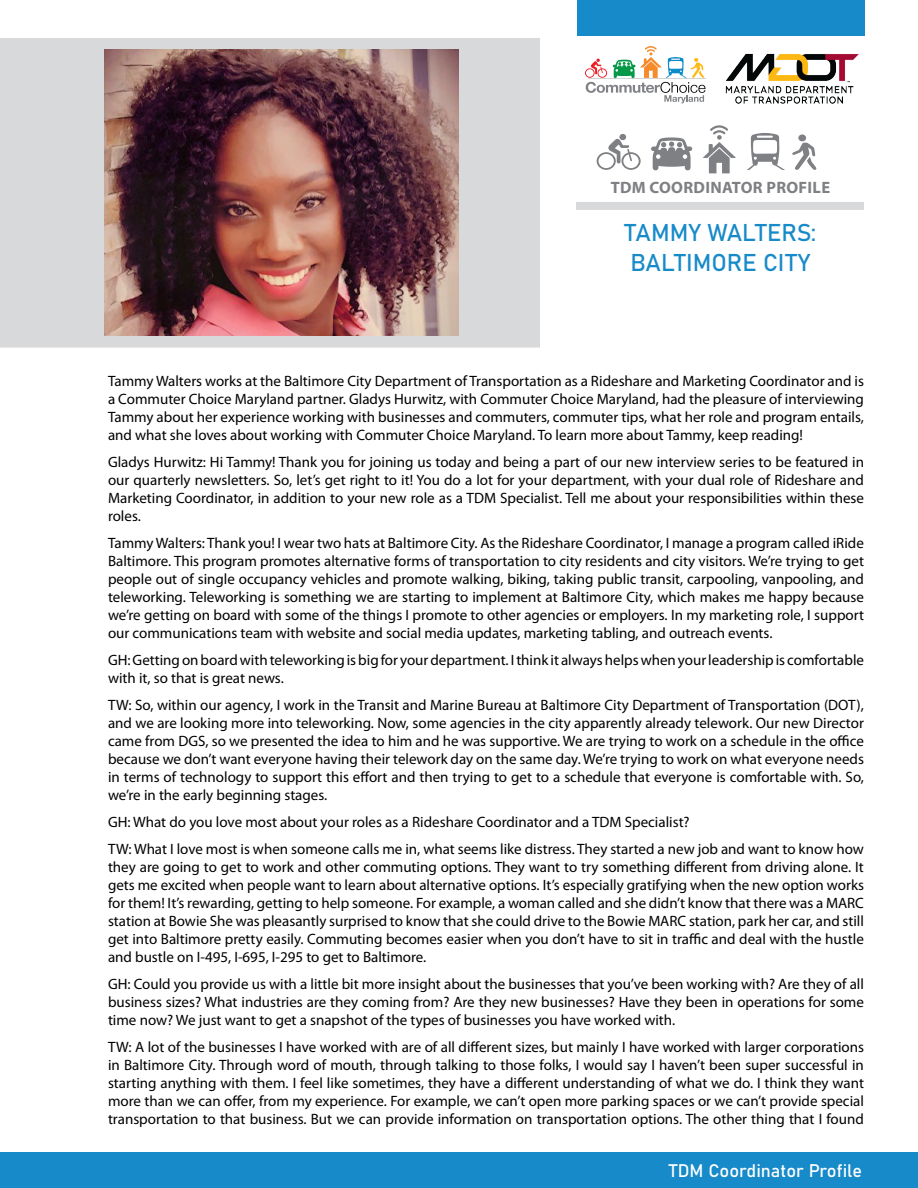
<style>
.page{position:relative;width:918px;height:1188px;background:#fff}
.page>*{position:absolute;margin:0;border:0;box-sizing:border-box;transform-origin:0 0}
.t1{font:24px/30px "Bahnschrift";color:#178ac9}
.t2{font:18px "Bahnschrift";color:#fff}
.t3{font:700 16.5px "Myriad Pro";letter-spacing:.02em;color:#7f8084}
.t4{font:15px/18px "Myriad Pro";color:#000;text-align:justify}
</style>
<div class="page">
<div style="left:0;top:1152px;width:918px;height:36px;background:#178ac9"></div>
<svg style="left:585px;top:46px;width:121px;height:57px"></svg>
<img style="left:725px;top:53px;width:134px;height:51px">
<div style="left:577px;top:0;width:288px;height:36px;background:#178ac9"></div>
<div style="left:0;top:38px;width:540px;height:310px;background:#d8d9da"></div>
<div style="left:577px;top:202px;width:287px;height:8px;background:#d8d9da"></div>
<svg style="left:703px;top:125px;width:33px;height:48px"></svg>
<div style="left:619px;top:134px;width:7px;height:6px;background:#7f8084;border-radius:50%"></div>
<svg style="left:597px;top:139px;width:44px;height:31px"></svg>
<svg style="left:651px;top:137px;width:41px;height:34px"></svg>
<svg style="left:747px;top:133px;width:38px;height:37px"></svg>
<svg style="left:792px;top:135px;width:24px;height:35px"></svg>
<img style="left:104px;top:50px;width:355px;height:286px">
<p class="t3" style="left:611px;top:177px;width:221px">TDM COORDINATOR PROFILE</p>
<h1 class="t1" style="left:625px;top:217px;width:193px">TAMMY WALTERS:<br>BALTIMORE CITY</h1>
<p class="t4" style="left:108px;top:372px;width:758px">Tammy Walters works at the Baltimore City Department of Transportation as a Rideshare and Marketing Coordinator and is a Commuter Choice Maryland partner. Gladys Hurwitz, with Commuter Choice Maryland, had the pleasure of interviewing Tammy about her experience working with businesses and commuters, commuter tips, what her role and program entails, and what she loves about working with Commuter Choice Maryland. To learn more about Tammy, keep reading!</p>
<p class="t4" style="left:108px;top:453px;width:758px">Gladys Hurwitz: Hi Tammy! Thank you for joining us today and being a part of our new interview series to be featured in our quarterly newsletters. So, let’s get right to it! You do a lot for your department, with your dual role of Rideshare and Marketing Coordinator, in addition to your new role as a TDM Specialist. Tell me about your responsibilities within these roles.</p>
<p class="t4" style="left:108px;top:534px;width:758px">Tammy Walters: Thank you! I wear two hats at Baltimore City. As the Rideshare Coordinator, I manage a program called iRide Baltimore. This program promotes alternative forms of transportation to city residents and city visitors. We’re trying to get people out of single occupancy vehicles and promote walking, biking, taking public transit, carpooling, vanpooling, and teleworking. Teleworking is something we are starting to implement at Baltimore City, which makes me happy because we’re getting on board with some of the things I promote to other agencies or employers. In my marketing role, I support our communications team with website and social media updates, marketing tabling, and outreach events.</p>
<p class="t4" style="left:108px;top:651px;width:758px">GH: Getting on board with teleworking is big for your department. I think it always helps when your leadership is comfortable with it, so that is great news.</p>
<p class="t4" style="left:108px;top:696px;width:758px">TW: So, within our agency, I work in the Transit and Marine Bureau at Baltimore City Department of Transportation (DOT), and we are looking more into teleworking. Now, some agencies in the city apparently already telework. Our new Director came from DGS, so we presented the idea to him and he was supportive. We are trying to work on a schedule in the office because we don’t want everyone having their telework day on the same day. We’re trying to work on what everyone needs in terms of technology to support this effort and then trying to get to a schedule that everyone is comfortable with. So, we’re in the early beginning stages.</p>
<p class="t4" style="left:108px;top:808px;width:757px;line-height:27px">GH: What do you love most about your roles as a Rideshare Coordinator and a TDM Specialist?<br>TW: What I love most is when someone calls me in, what seems like distress. They started a new job and want to know how</p>
<p class="t4" style="left:108px;top:858px;width:758px">they are going to get to work and other commuting options. They want to try something different from driving alone. It gets me excited when people want to learn about alternative options. It’s especially gratifying when the new option works for them! It’s rewarding, getting to help someone. For example, a woman called and she didn’t know that there was a MARC station at Bowie She was pleasantly surprised to know that she could drive to the Bowie MARC station, park her car, and still get into Baltimore pretty easily. Commuting becomes easier when you don’t have to sit in traffic and deal with the hustle and bustle on I-495, I-695, I-295 to get to Baltimore.</p>
<p class="t4" style="left:108px;top:975px;width:758px">GH: Could you provide us with a little bit more insight about the businesses that you’ve been working with? Are they of all business sizes? What industries are they coming from? Are they new businesses? Have they been in operations for some time now? We just want to get a snapshot of the types of businesses you have worked with.</p>
<p class="t4" style="left:108px;top:1038px;width:758px">TW: A lot of the businesses I have worked with are of all different sizes, but mainly I have worked with larger corporations in Baltimore City. Through word of mouth, through talking to those folks, I would say I haven’t been super successful in starting anything with them. I feel like sometimes, they have a different understanding of what we do. I think they want more than we can offer, from my experience. For example, we can’t open more parking spaces or we can’t provide special transportation to that business. But we can provide information on transportation options. The other thing that I found</p>
<p class="t2" style="left:669px;top:1159px;width:195px">TDM Coordinator Profile</p>
</div>
